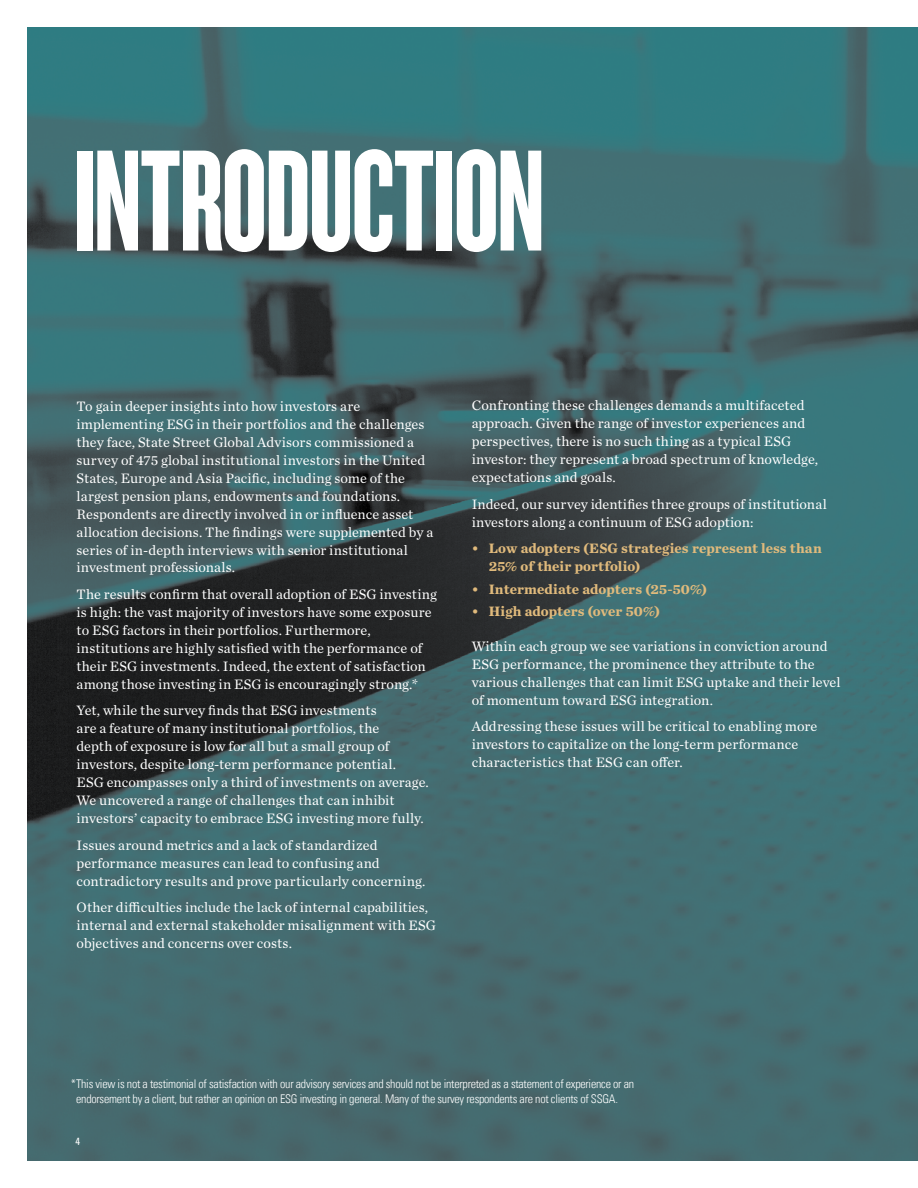
<style>
.page{position:relative;width:918px;height:1188px;background:#fff}
.page>*{position:absolute;margin:0;border:0;box-sizing:border-box;transform-origin:0 0}
.t1{font:150px "Knockout 67 Full Bantamwt";letter-spacing:-.015em;color:#fff}
.t2{font:14.25px/18px "Chronicle Text G1";letter-spacing:.005em;color:#fff}
.t3{font:700 14.25px/18px "Chronicle Text G1";letter-spacing:.005em;color:#e0ba7c}
.t4{font:12px/15px "Univers Com 47 Light Cond";letter-spacing:-.02em;color:#fff}
.t5{font:condensed 10.5px "Univers Com 57";color:#fff}
</style>
<div class="page">
<img style="left:27px;top:27px;width:891px;height:1134px">
<h1 class="t1" style="left:73px;top:113px;width:474px">INTRODUCTION</h1>
<p class="t2" style="left:77px;top:396px;width:358px">To gain deeper insights into how investors are implementing ESG in their portfolios and the challenges they face, State Street Global Advisors commissioned a survey of 475 global institutional investors in the United States, Europe and Asia Pacific, including some of the largest pension plans, endowments and foundations.<br>Respondents are directly involved in or influence asset allocation decisions. The findings were supplemented by a series of in-depth interviews with senior institutional investment professionals.</p>
<p class="t2" style="left:77px;top:584px;width:362px">The results confirm that overall adoption of ESG investing is high: the vast majority of investors have some exposure to ESG factors in their portfolios. Furthermore, institutions are highly satisfied with the performance of their ESG investments. Indeed, the extent of satisfaction among those investing in ESG is encouragingly strong.*</p>
<p class="t2" style="left:77px;top:701px;width:354px">Yet, while the survey finds that ESG investments<br>are a feature of many institutional portfolios, the<br>depth of exposure is low for all but a small group of investors, despite long-term performance potential.<br>ESG encompasses only a third of investments on average.<br>We uncovered a range of challenges that can inhibit investors’ capacity to embrace ESG investing more fully.</p>
<p class="t2" style="left:77px;top:835px;width:350px">Issues around metrics and a lack of standardized performance measures can lead to confusing and contradictory results and prove particularly concerning.</p>
<p class="t2" style="left:77px;top:898px;width:361px">Other difficulties include the lack of internal capabilities, internal and external stakeholder misalignment with ESG objectives and concerns over costs.</p>
<p class="t2" style="left:472px;top:396px;width:348px">Confronting these challenges demands a multifaceted approach. Given the range of investor experiences and perspectives, there is no such thing as a typical ESG investor: they represent a broad spectrum of knowledge, expectations and goals.</p>
<p class="t2" style="left:472px;top:494px;width:357px">Indeed, our survey identifies three groups of institutional investors along a continuum of ESG adoption:</p>
<p class="t3" style="left:489px;top:539px;width:335px;text-indent:-17px">• Low adopters (ESG strategies represent less than<br>25% of their portfolio)</p>
<p class="t3" style="left:472px;top:579px;width:237px">• Intermediate adopters (25-50%)</p>
<p class="t3" style="left:472px;top:601px;width:190px">• High adopters (over 50%)</p>
<p class="t2" style="left:472px;top:636px;width:370px">Within each group we see variations in conviction around ESG performance, the prominence they attribute to the various challenges that can limit ESG uptake and their level of momentum toward ESG integration.</p>
<p class="t2" style="left:472px;top:717px;width:347px">Addressing these issues will be critical to enabling more investors to capitalize on the long-term performance characteristics that ESG can offer.</p>
<p class="t4" style="left:76px;top:1076px;width:560px;text-indent:-5px">*This view is not a testimonial of satisfaction with our advisory services and should not be interpreted as a statement of experience or an endorsement by a client, but rather an opinion on ESG investing in general. Many of the survey respondents are not clients of SSGA.</p>
<p class="t5" style="left:76px;top:1134px;width:6px">4</p>
</div>
